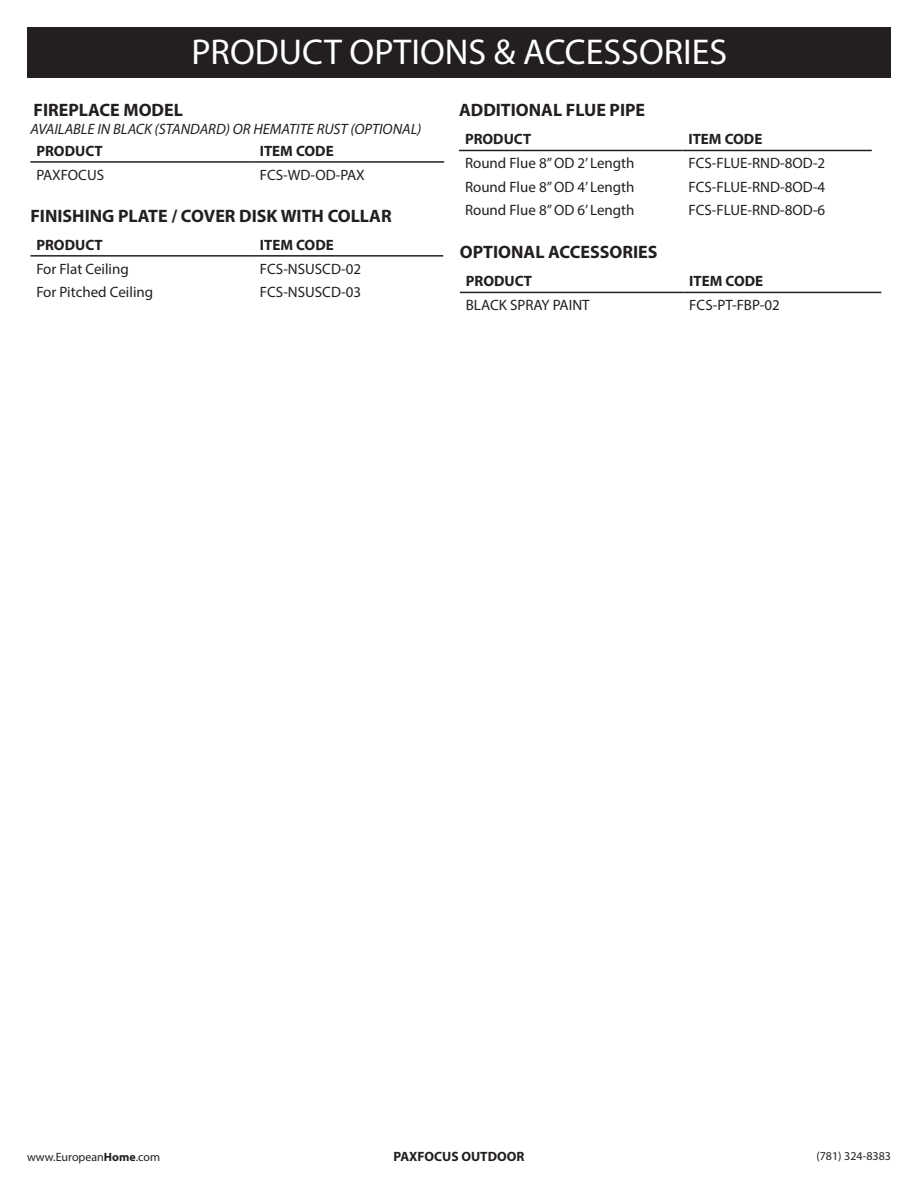
<style>
.page{position:relative;width:918px;height:1188px;background:#fff}
.page>*{position:absolute;margin:0;border:0;box-sizing:border-box;transform-origin:0 0}
.t1{font:36px "Myriad Pro";color:#fff}
.t2{font:700 18px "Myriad Pro";color:#231f20}
.t3{font:15px "Myriad Pro";color:#231f20}
.t4{font:700 15px "Myriad Pro";color:#231f20}
.t5{font:italic 15px "Myriad Pro";color:#231f20}
.t6{font:700 13.5px "Myriad Pro";color:#231f20}
.t7{font:12px "Myriad Pro";color:#231f20}
.s1{font-weight:700}
</style>
<div class="page">
<div style="left:27px;top:27px;width:864px;height:51px;background:#231f20"></div>
<hr style="left:30px;top:161px;width:224px;height:2px;background:#231f20">
<hr style="left:254px;top:161px;width:190px;height:2px;background:#231f20">
<hr style="left:30px;top:255px;width:224px;height:2px;background:#231f20">
<hr style="left:254px;top:255px;width:189px;height:2px;background:#231f20">
<hr style="left:459px;top:150px;width:223px;height:1px;background:#231f20">
<hr style="left:682px;top:150px;width:190px;height:1px;background:#231f20">
<hr style="left:460px;top:292px;width:223px;height:1px;background:#231f20">
<hr style="left:683px;top:292px;width:198px;height:1px;background:#231f20">
<h1 class="t1" style="left:191px;top:29px;width:537px">PRODUCT OPTIONS &amp; ACCESSORIES</h1>
<p class="t2" style="left:34px;top:98px;width:151px">FIREPLACE MODEL</p>
<p class="t5" style="left:31px;top:119px;width:393px">AVAILABLE IN BLACK (STANDARD) OR HEMATITE RUST (OPTIONAL)</p>
<p class="t4" style="left:36px;top:141px;width:68px">PRODUCT</p>
<p class="t4" style="left:260px;top:141px;width:75px">ITEM CODE</p>
<p class="t3" style="left:36px;top:166px;width:69px">PAXFOCUS</p>
<p class="t3" style="left:260px;top:166px;width:107px">FCS-WD-OD-PAX</p>
<p class="t2" style="left:30px;top:205px;width:363px">FINISHING PLATE / COVER DISK WITH COLLAR</p>
<p class="t4" style="left:36px;top:235px;width:68px">PRODUCT</p>
<p class="t4" style="left:260px;top:235px;width:75px">ITEM CODE</p>
<p class="t3" style="left:36px;top:260px;width:94px">For Flat Ceiling</p>
<p class="t3" style="left:260px;top:260px;width:103px">FCS-NSUSCD-02</p>
<p class="t3" style="left:36px;top:283px;width:118px">For Pitched Ceiling</p>
<p class="t3" style="left:260px;top:283px;width:103px">FCS-NSUSCD-03</p>
<p class="t2" style="left:459px;top:98px;width:188px">ADDITIONAL FLUE PIPE</p>
<p class="t4" style="left:465px;top:130px;width:68px">PRODUCT</p>
<p class="t4" style="left:688px;top:130px;width:75px">ITEM CODE</p>
<p class="t3" style="left:465px;top:154px;width:171px">Round Flue 8” OD 2’ Length</p>
<p class="t3" style="left:688px;top:154px;width:138px">FCS-FLUE-RND-8OD-2</p>
<p class="t3" style="left:465px;top:177px;width:171px">Round Flue 8” OD 4’ Length</p>
<p class="t3" style="left:688px;top:177px;width:138px">FCS-FLUE-RND-8OD-4</p>
<p class="t3" style="left:465px;top:201px;width:171px">Round Flue 8” OD 6’ Length</p>
<p class="t3" style="left:688px;top:201px;width:138px">FCS-FLUE-RND-8OD-6</p>
<p class="t2" style="left:460px;top:240px;width:199px">OPTIONAL ACCESSORIES</p>
<p class="t4" style="left:466px;top:272px;width:68px">PRODUCT</p>
<p class="t4" style="left:689px;top:272px;width:75px">ITEM CODE</p>
<p class="t3" style="left:466px;top:296px;width:125px">BLACK SPRAY PAINT</p>
<p class="t3" style="left:689px;top:296px;width:92px">FCS-PT-FBP-02</p>
<p class="t7" style="left:27px;top:1150px;width:135px">www.European<span class="s1">Home</span>.com</p>
<p class="t6" style="left:394px;top:1148px;width:132px">PAXFOCUS OUTDOOR</p>
<p class="t7" style="left:816px;top:1149px;width:76px">(781) 324-8383</p>
</div>
